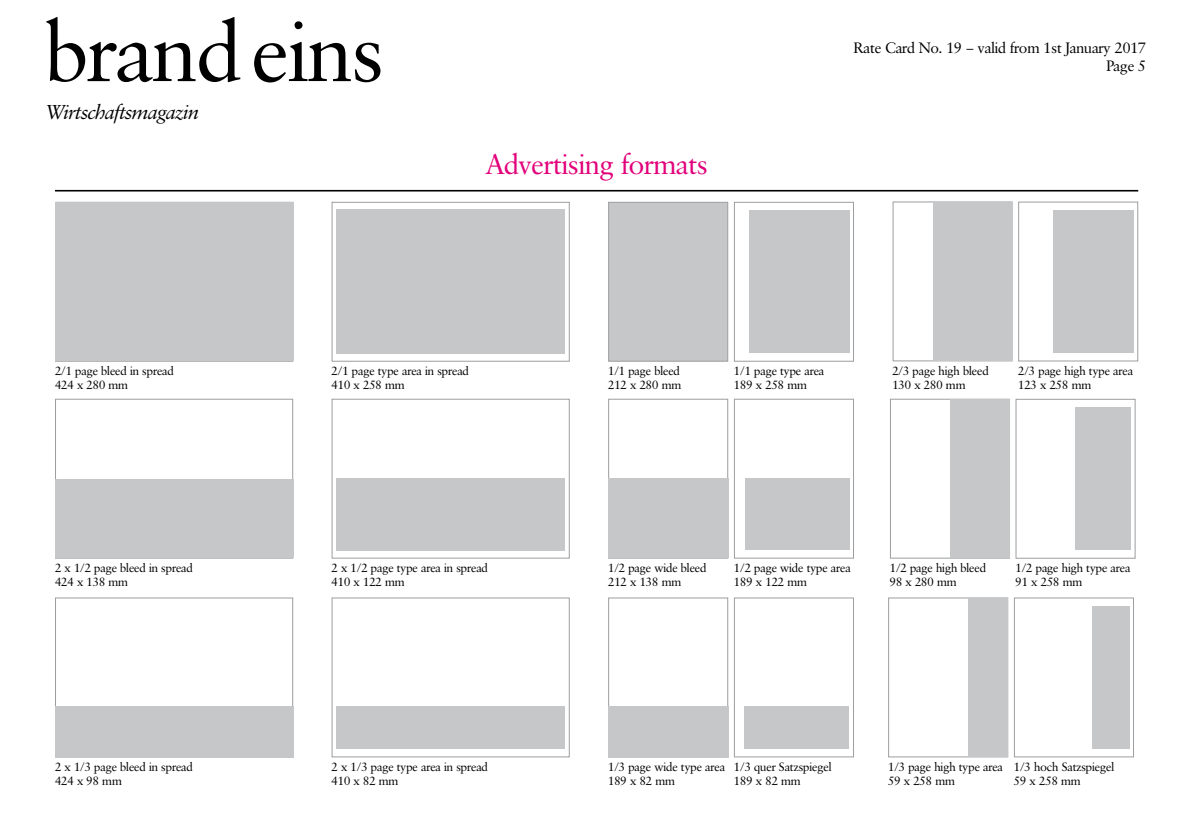
<style>
.page{position:relative;width:1191px;height:840px;background:#fff}
.page>*{position:absolute;margin:0;border:0;box-sizing:border-box;transform-origin:0 0}
.t1{font:84px "Sabon B";letter-spacing:.005em;color:#000}
.t2{font:28px "Sabon B";color:#e2007a}
.t3{font:italic 20px "Sabon B";color:#000}
.t4{font:15px/18px "Sabon B";color:#000;text-align:right}
.t5{font:12px/14px "Sabon B";color:#000}
</style>
<div class="page">
<hr style="left:55px;top:190px;width:1083px;height:1px;background:#000">
<div style="left:608px;top:202px;width:120px;height:159px;background:#c6c7c8;border:1px solid #9c9e9f"></div>
<div style="left:734px;top:202px;width:120px;height:159px;border:1px solid #9c9e9f"></div>
<div style="left:749px;top:210px;width:100px;height:143px;background:#c6c7c8"></div>
<div style="left:608px;top:398px;width:120px;height:160px;border:1px solid #9c9e9f"></div>
<div style="left:608px;top:478px;width:120px;height:80px;background:#c6c7c8"></div>
<div style="left:734px;top:398px;width:120px;height:160px;border:1px solid #9c9e9f"></div>
<div style="left:745px;top:478px;width:104px;height:72px;background:#c6c7c8"></div>
<div style="left:55px;top:398px;width:238px;height:160px;border:1px solid #9c9e9f"></div>
<div style="left:55px;top:478px;width:238px;height:79px;background:#c6c7c8"></div>
<div style="left:331px;top:398px;width:239px;height:160px;border:1px solid #9c9e9f"></div>
<div style="left:336px;top:478px;width:229px;height:72px;background:#c6c7c8"></div>
<div style="left:55px;top:202px;width:238px;height:158px;background:#c6c7c8"></div>
<div style="left:331px;top:202px;width:239px;height:159px;border:1px solid #9c9e9f"></div>
<div style="left:337px;top:210px;width:228px;height:144px;background:#c6c7c8"></div>
<div style="left:888px;top:597px;width:120px;height:160px;border:1px solid #9c9e9f"></div>
<div style="left:968px;top:598px;width:40px;height:159px;background:#c6c7c8"></div>
<div style="left:1014px;top:597px;width:120px;height:160px;border:1px solid #9c9e9f"></div>
<div style="left:1091px;top:606px;width:38px;height:142px;background:#c6c7c8"></div>
<div style="left:734px;top:597px;width:120px;height:160px;border:1px solid #9c9e9f"></div>
<div style="left:744px;top:706px;width:105px;height:42px;background:#c6c7c8"></div>
<div style="left:608px;top:597px;width:120px;height:160px;border:1px solid #9c9e9f"></div>
<div style="left:608px;top:706px;width:120px;height:51px;background:#c6c7c8"></div>
<div style="left:892px;top:201px;width:120px;height:160px;border:1px solid #9c9e9f"></div>
<div style="left:933px;top:202px;width:79px;height:159px;background:#c6c7c8"></div>
<div style="left:1018px;top:201px;width:120px;height:160px;border:1px solid #9c9e9f"></div>
<div style="left:1053px;top:210px;width:81px;height:142px;background:#c6c7c8"></div>
<div style="left:890px;top:398px;width:120px;height:160px;border:1px solid #9c9e9f"></div>
<div style="left:950px;top:399px;width:59px;height:159px;background:#c6c7c8"></div>
<div style="left:1015px;top:398px;width:120px;height:160px;border:1px solid #9c9e9f"></div>
<div style="left:1075px;top:407px;width:56px;height:142px;background:#c6c7c8"></div>
<div style="left:55px;top:597px;width:238px;height:160px;border:1px solid #9c9e9f"></div>
<div style="left:55px;top:706px;width:238px;height:51px;background:#c6c7c8"></div>
<div style="left:331px;top:597px;width:239px;height:160px;border:1px solid #9c9e9f"></div>
<div style="left:336px;top:706px;width:229px;height:42px;background:#c6c7c8"></div>
<h1 class="t1" style="left:45px;top:2px;width:340px">brand eins</h1>
<h3 class="t3" style="left:45px;top:100px;width:154px">Wirtschaftsmagazin</h3>
<h2 class="t2" style="left:485px;top:147px;width:224px">Advertising formats</h2>
<p class="t4" style="left:854px;top:39px;width:294px">Rate Card No. 19 – valid from 1st January 2017<br>Page 5</p>
<p class="t5" style="left:55px;top:364px;width:120px">2/1 page bleed in spread<br>424 x 280 mm</p>
<p class="t5" style="left:331px;top:364px;width:139px">2/1 page type area in spread<br>410 x 258 mm</p>
<p class="t5" style="left:608px;top:364px;width:75px">1/1 page bleed<br>212 x 280 mm</p>
<p class="t5" style="left:734px;top:364px;width:92px">1/1 page type area<br>189 x 258 mm</p>
<p class="t5" style="left:892px;top:364px;width:98px">2/3 page high bleed<br>130 x 280 mm</p>
<p class="t5" style="left:1018px;top:364px;width:116px">2/3 page high type area<br>123 x 258 mm</p>
<p class="t5" style="left:55px;top:560px;width:139px">2 x 1/2 page bleed in spread<br>424 x 138 mm</p>
<p class="t5" style="left:55px;top:759px;width:139px">2 x 1/3 page bleed in spread<br>424 x 98 mm</p>
<p class="t5" style="left:331px;top:560px;width:158px">2 x 1/2 page type area in spread<br>410 x 122 mm</p>
<p class="t5" style="left:331px;top:759px;width:158px">2 x 1/3 page type area in spread<br>410 x 82 mm</p>
<p class="t5" style="left:608px;top:560px;width:100px">1/2 page wide bleed<br>212 x 138 mm</p>
<p class="t5" style="left:734px;top:560px;width:118px">1/2 page wide type area<br>189 x 122 mm</p>
<p class="t5" style="left:889px;top:560px;width:98px">1/2 page high bleed<br>98 x 280 mm</p>
<p class="t5" style="left:1015px;top:560px;width:116px">1/2 page high type area<br>91 x 258 mm</p>
<p class="t5" style="left:608px;top:759px;width:118px">1/3 page wide type area<br>189 x 82 mm</p>
<p class="t5" style="left:734px;top:759px;width:99px">1/3 quer Satzspiegel<br>189 x 82 mm</p>
<p class="t5" style="left:888px;top:759px;width:116px">1/3 page high type area<br>59 x 258 mm</p>
<p class="t5" style="left:1014px;top:759px;width:102px">1/3 hoch Satzspiegel<br>59 x 258 mm</p>
</div>
